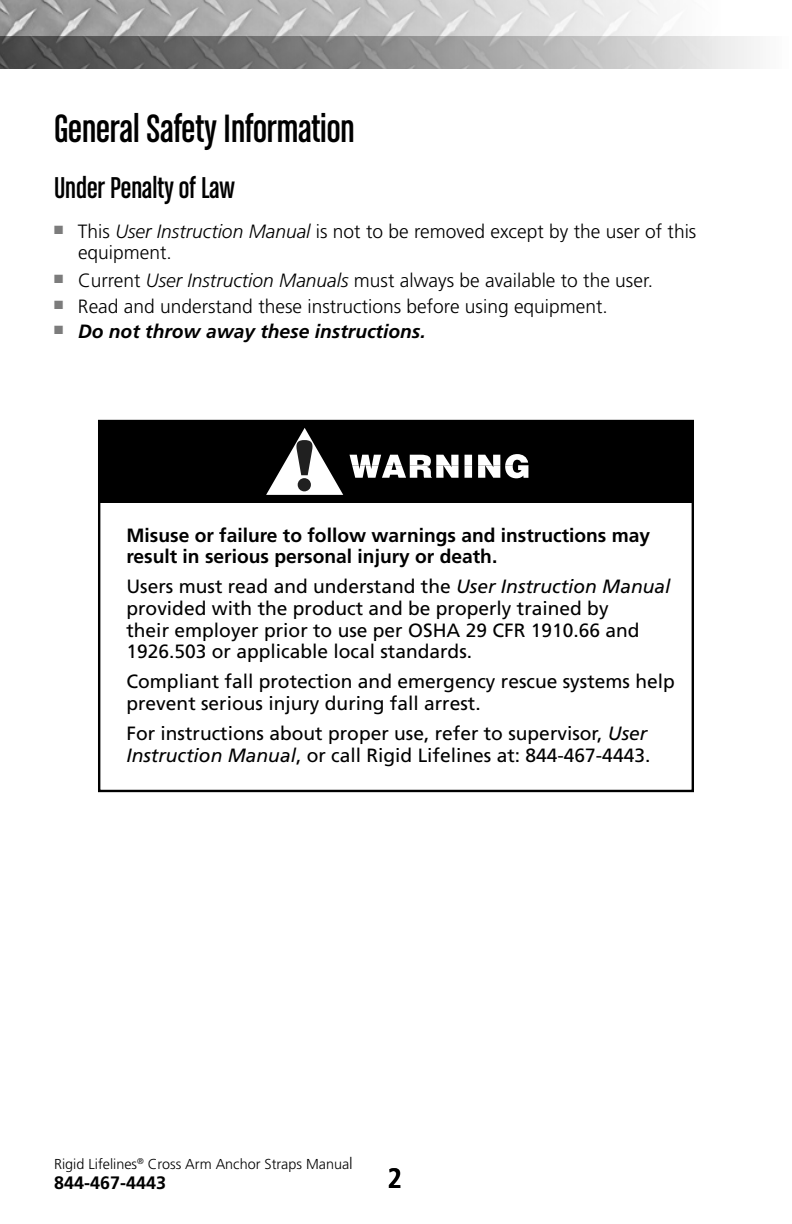
<style>
.page{position:relative;width:792px;height:1224px;background:#fff}
.page>*{position:absolute;margin:0;border:0;box-sizing:border-box;transform-origin:0 0}
.Heading{font:42px "Chalet Comprime Cologne Sixty";color:#000}
.Subhead{font:32px "Chalet Comprime Cologne Sixty";color:#000}
.t1{font:700 condensed 28px "Frutiger";color:#000}
.Bullets_-_Square{font:19.2px/21.6px "Frutiger";color:#000}
.Bullets_-_Square-2{font:300 19.2px/21.6px "Frutiger";color:#000}
.Bullets_-_Square-3{font:700 19.2px/21.6px "Frutiger";color:#000}
.Bullets_-_Square-4{font:italic 700 19.2px "Frutiger";color:#000}
.t2{font:700 18px "Frutiger";color:#000}
.t3{font:300 14.4px "Frutiger";color:#000}
.s1{font-style:italic}
.s2{font-size:16.2px}
</style>
<div class="page">
<img style="left:0;top:0;width:669px;height:36px">
<svg style="left:0;top:36px;width:754px;height:32px;background:#929292"></svg>
<div style="left:99px;top:421px;width:593px;height:82px;background:#000"></div>
<div style="left:98px;top:420px;width:596px;height:372px;border:2px solid #000"></div>
<svg style="left:266px;top:428px;width:77px;height:67px"></svg>
<svg style="left:350px;top:454px;width:178px;height:24px"></svg>
<p class="Heading" style="left:54px;top:105px;width:302px">General Safety Information</p>
<p class="Subhead" style="left:54px;top:170px;width:182px">Under Penalty of Law</p>
<p class="Bullets_-_Square-2" style="left:78px;top:220px;width:620px;text-indent:-24px"><sup>■</sup> This <span class="s1">User Instruction Manual</span> is not to be removed except by the user of this equipment.</p>
<p class="Bullets_-_Square-2" style="left:54px;top:270px;width:601px"><sup>■</sup> Current <span class="s1">User Instruction Manuals</span> must always be available to the user.</p>
<p class="Bullets_-_Square-2" style="left:54px;top:296px;width:555px"><sup>■</sup> Read and understand these instructions before using equipment.</p>
<p class="Bullets_-_Square-4" style="left:54px;top:320px;width:373px"><sup>■</sup> Do not throw away these instructions.</p>
<p class="Bullets_-_Square-3" style="left:126px;top:524px;width:525px">Misuse or failure to follow warnings and instructions may result in serious personal injury or death.</p>
<p class="Bullets_-_Square" style="left:126px;top:576px;width:546px">Users must read and understand the <span class="s1">User Instruction Manual </span>provided with the product and be properly trained by<br>their employer prior to use per OSHA 29 CFR 1910.66 and 1926.503 or applicable local standards.</p>
<p class="Bullets_-_Square" style="left:126px;top:671px;width:550px">Compliant fall protection and emergency rescue systems help prevent serious injury during fall arrest.</p>
<p class="Bullets_-_Square" style="left:126px;top:723px;width:525px">For instructions about proper use, refer to supervisor, <span class="s1">User<br>Instruction Manual</span>, or call Rigid Lifelines at: 844-467-4443.</p>
<p class="t3" style="left:54px;top:1156px;width:300px">Rigid Lifelines<sup>®</sup> Cross Arm Anchor Straps Manua<span class="s2">l</span></p>
<p class="t2" style="left:54px;top:1172px;width:114px">844-467-4443</p>
<p class="t1" style="left:387px;top:1162px;width:16px">2</p>
</div>
